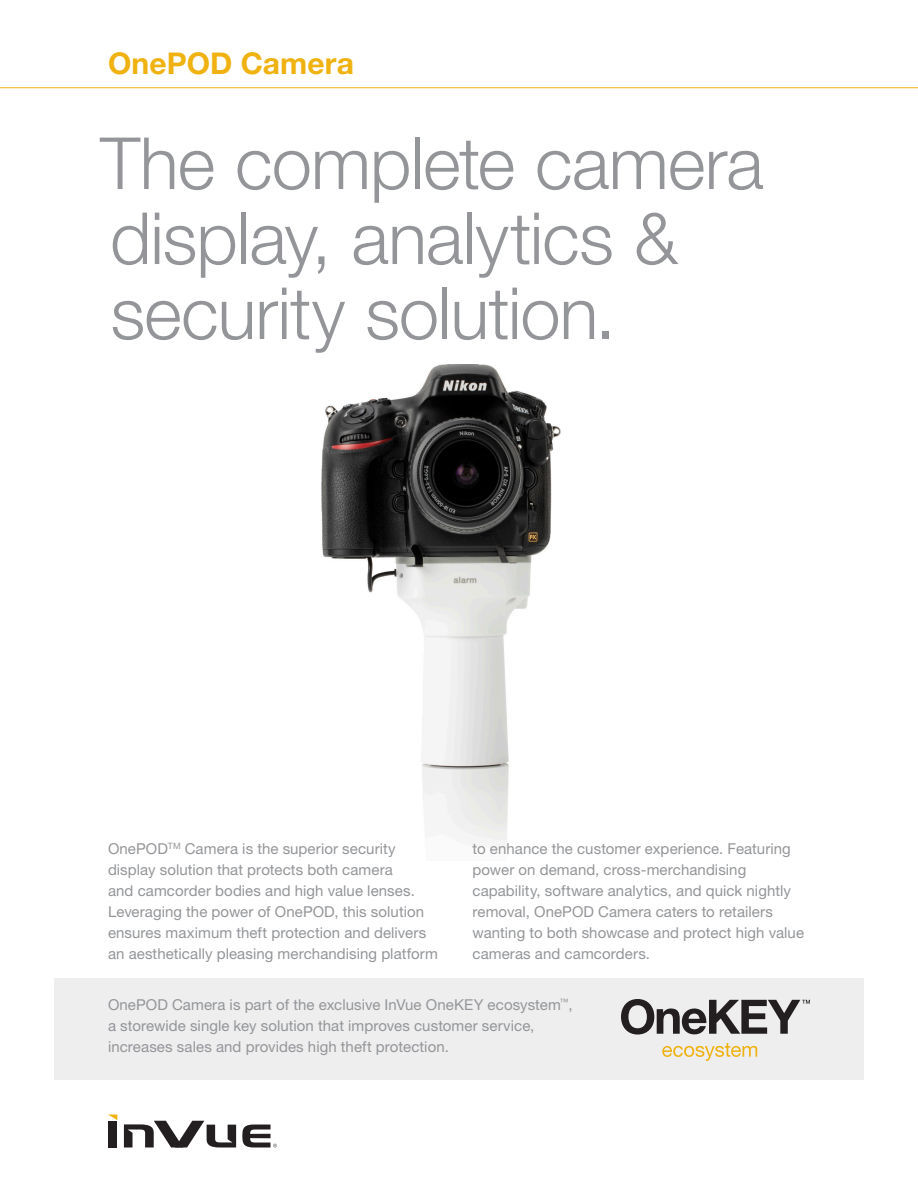
<style>
.page{position:relative;width:918px;height:1188px;background:#fff}
.page>*{position:absolute;margin:0;border:0;box-sizing:border-box;transform-origin:0 0}
.t1{font:300 72px/75px "Helvetica Neue LT Std";letter-spacing:-.01em;color:#939598}
.t2{font:700 30px "Helvetica Neue LT Std";letter-spacing:.005em;color:#efb211}
.t3{font:15px/21px "Helvetica Neue LT Std";letter-spacing:.005em;color:#939598}
</style>
<div class="page">
<div style="left:109px;top:1121px;width:8px;height:26px;background:#231f20"></div>
<svg style="left:124px;top:1121px;width:112px;height:26px"></svg>
<svg style="left:109px;top:1115px;width:8px;height:5px"></svg>
<svg style="left:242px;top:1125px;width:35px;height:23px"></svg>
<hr style="left:0;top:87px;width:918px;height:1px;background:#efb211">
<div style="left:54px;top:979px;width:810px;height:101px;background:#eeeeef"></div>
<img style="left:321px;top:364px;width:240px;height:476px">
<svg style="left:621px;top:999px;width:189px;height:36px"></svg>
<svg style="left:662px;top:1043px;width:95px;height:18px"></svg>
<h2 class="t2" style="left:108px;top:45px;width:247px">OnePOD Camera</h2>
<p class="t1" style="left:100px;top:124px;width:665px">The complete camera display, analytics &amp; security solution.</p>
<p class="t3" style="left:108px;top:838px;width:331px">OnePOD<sup>TM</sup> Camera is the superior security display solution that protects both camera<br>and camcorder bodies and high value lenses.<br>Leveraging the power of OnePOD, this solution ensures maximum theft protection and delivers an aesthetically pleasing merchandising platform</p>
<p class="t3" style="left:472px;top:838px;width:333px">to enhance the customer experience. Featuring power on demand, cross-merchandising capability, software analytics, and quick nightly removal, OnePOD Camera caters to retailers wanting to both showcase and protect high value cameras and camcorders.</p>
<p class="t3" style="left:108px;top:994px;width:466px">OnePOD Camera is part of the exclusive InVue OneKEY ecosystem<sup>™</sup>, a storewide single key solution that improves customer service, increases sales and provides high theft protection.</p>
</div>
